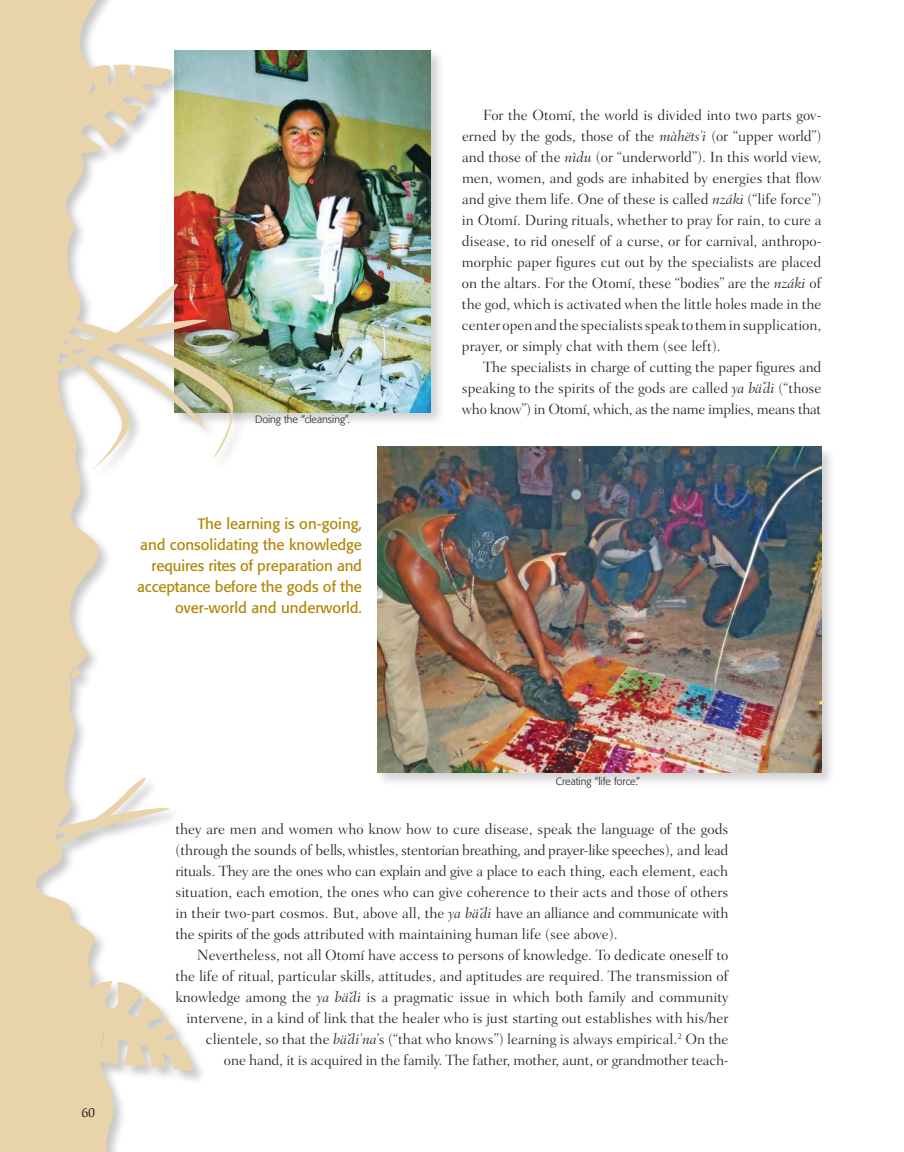
<style>
.page{position:relative;width:904px;height:1152px;background:#fff}
.page>*{position:absolute;margin:0;border:0;box-sizing:border-box;transform-origin:0 0}
.t1{font:300 15px/21px "Fairfield LH";color:#231f20;text-align:justify}
.t2{font:15px/21px "Formata";color:#b28705;text-align:right}
.t3{font:13.5px "Slimbach";color:#231f20}
.t4{font:300 10.5px "Formata";color:#231f20}
.s1{font-style:italic}
</style>
<div class="page">
<div style="left:173px;top:48px;width:272px;height:378px;background:#231f20;opacity:.2"></div>
<img style="left:247px;top:50px;width:183px;height:362px">
<div style="left:0;top:0;width:247px;height:1151px;background:#231f20;opacity:.25"></div>
<svg style="left:114px;top:63px;width:60px;height:94px"></svg>
<svg style="left:0;top:0;width:114px;height:1151px;fill:#e8d3aa"></svg>
<svg style="left:68px;top:980px;width:127px;height:92px"></svg>
<svg style="left:0;top:775px;width:170px;height:92px"></svg>
<svg style="left:2px;top:281px;width:235px;height:190px"></svg>
<div style="left:375px;top:445px;width:460px;height:342px;background:#231f20;opacity:.2"></div>
<img style="left:377px;top:446px;width:444px;height:326px">
<svg style="left:0;top:0;width:6px;height:4px"></svg>
<svg style="left:0;top:1150px;width:6px;height:2px"></svg>
<p class="t4" style="left:255px;top:413px;width:96px">Doing the “cleansing”.</p>
<p class="t2" style="left:137px;top:513px;width:226px">The learning is on-going,<br>and consolidating the knowledge requires rites of preparation and acceptance before the gods of the over-world and underworld.</p>
<p class="t1" style="left:462px;top:104px;width:361px;text-indent:21px">For the Otomí, the world is divided into two parts gov&shy;erned by the gods, those of the <span class="s1">màhëts’i</span> (or “upper world”) and those of the <span class="s1">nìdu</span> (or “underworld”). In this world view, men, women, and gods are inhabited by energies that flow and give them life. One of these is called <span class="s1">nzáki</span> (“life force”) in Otomí. During rituals, whether to pray for rain, to cure a disease, to rid oneself of a curse, or for carnival, anthropo&shy;morphic paper figures cut out by the specialists are placed on the altars. For the Otomí, these “bodies” are the <span class="s1">nzáki</span> of the god, which is activated when the little holes made in the center open and the specialists speak to them in supplication, prayer, or simply chat with them (see left).</p>
<p class="t1" style="left:462px;top:356px;width:361px;text-indent:21px">The specialists in charge of cutting the paper figures and speaking to the spirits of the gods are called <span class="s1">ya bäˇdi</span> (“those who know”) in Otomí, which, as the name implies, means that</p>
<p class="t3" style="left:81px;top:1104px;width:15px">60</p>
<p class="t4" style="left:556px;top:775px;width:86px">Creating “life force.”</p>
<p class="t1" style="left:175px;top:818px;width:554px">they are men and women who know how to cure disease, speak the language of the gods (through the sounds of bells, whistles, stentorian breathing, and prayer-like speeches), and lead rituals. They are the ones who can explain and give a place to each thing, each element, each situation, each emotion, the ones who can give coherence to their acts and those of others in their two-part cosmos. But, above all, the <span class="s1">ya bäˇdi</span> have an alliance and communicate with the spirits of the gods attributed with maintaining human life (see above).</p>
<p class="t1" style="left:175px;top:944px;width:554px;text-align:right">Nevertheless, not all Otomí have access to persons of knowledge. To dedicate oneself to the life of ritual, particular skills, attitudes, and aptitudes are required. The transmission of knowledge among the <span class="s1">ya bäˇdi</span> is a pragmatic issue in which both family and community intervene, in a kind of link that the healer who is just starting out establishes with his/her clientele, so that the <span class="s1">bäˇdi’na</span>’s (“that who knows”) learning is always empirical.<sup>2</sup> On the<br>one hand, it is acquired in the family. The father, mother, aunt, or grandmother teach-</p>
</div>
